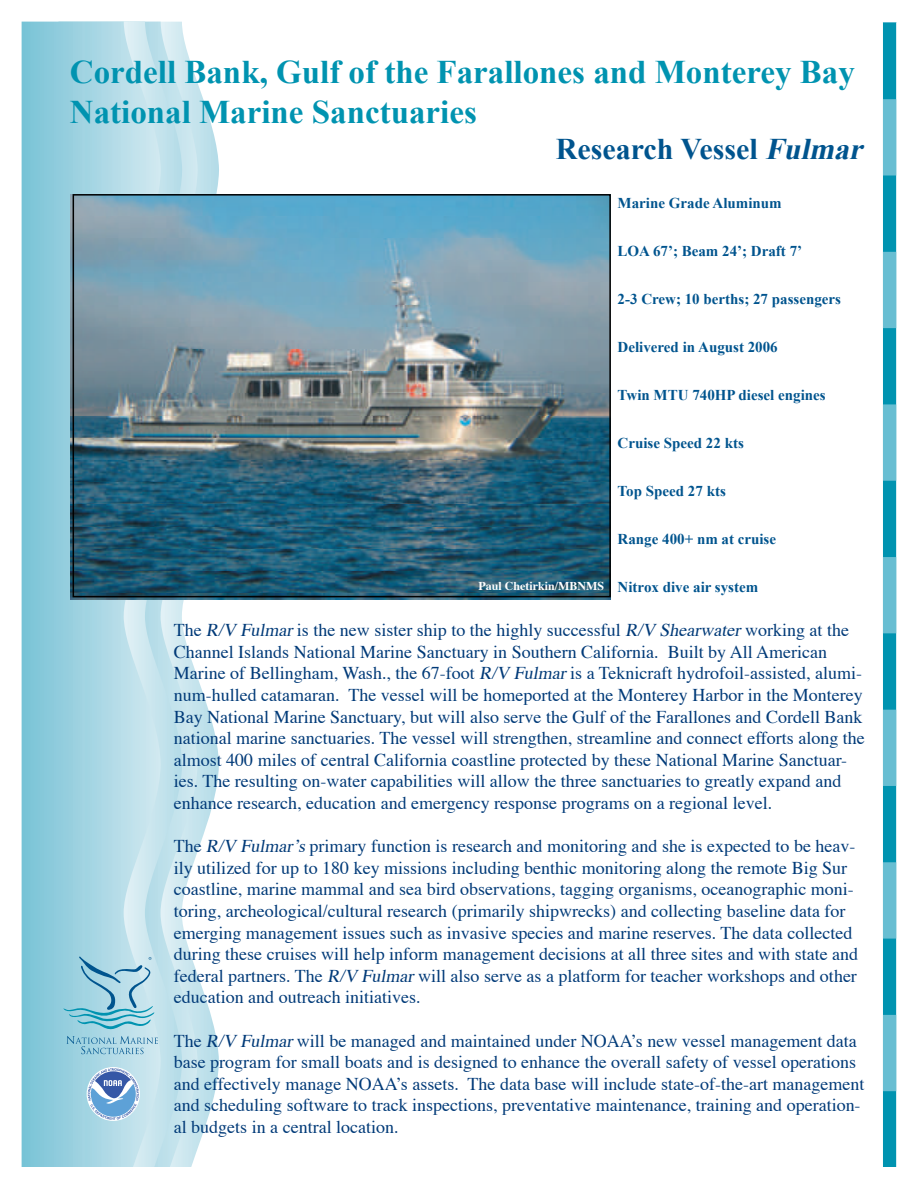
<style>
.page{position:relative;width:918px;height:1188px;background:#fff}
.page>*{position:absolute;margin:0;border:0;box-sizing:border-box;transform-origin:0 0}
.t1{font:700 33px/39.6px "Times New Roman";color:#0093b0}
.t2{font:700 30px "Times New Roman";color:#00548e}
.t3{font:18px/21.6px "Times";color:#013a78}
.t4{font:700 15px "Times New Roman";color:#00548e}
.t5{font:700 12px "Times";color:#fff}
.s1{font-style:italic}
</style>
<div class="page">
<svg style="left:198px;top:85px;width:21px;height:1062px"></svg>
<svg style="left:182px;top:27px;width:16px;height:1139px"></svg>
<svg style="left:161px;top:22px;width:21px;height:1144px;background:#c5e3ec"></svg>
<svg style="left:22px;top:22px;width:139px;height:1144px;background:#9ed2e0"></svg>
<svg style="left:883px;top:22px;width:13px;height:1145px;background:#30a7bf"></svg>
<svg style="left:88px;top:1068px;width:51px;height:52px;background:#90b3d8"></svg>
<svg style="left:63px;top:957px;width:95px;height:97px;background:#9accdc"></svg>
<img style="left:71px;top:194px;width:540px;height:405px">
<div style="left:73px;top:194px;width:538px;height:403px;border:2px solid #000"></div>
<h1 class="t1" style="left:70px;top:52px;width:786px">Cordell Bank, Gulf of the Farallones and Monterey Bay<br>National Marine Sanctuaries</h1>
<h2 class="t2" style="left:556px;top:131px;width:315px">Research Vessel <span class="s1">Fulmar</span></h2>
<p class="t4" style="left:618px;top:194px;width:166px">Marine Grade Aluminum</p>
<p class="t4" style="left:618px;top:242px;width:186px">LOA 67’; Beam 24’; Draft 7’</p>
<p class="t4" style="left:618px;top:290px;width:225px">2-3 Crew; 10 berths; 27 passengers</p>
<p class="t4" style="left:618px;top:338px;width:162px">Delivered in August 2006</p>
<p class="t4" style="left:618px;top:386px;width:210px">Twin MTU 740HP diesel engines</p>
<p class="t4" style="left:618px;top:434px;width:128px">Cruise Speed 22 kts</p>
<p class="t4" style="left:618px;top:482px;width:110px">Top Speed 27 kts</p>
<p class="t4" style="left:618px;top:530px;width:160px">Range 400+ nm at cruise</p>
<p class="t4" style="left:618px;top:578px;width:142px">Nitrox dive air system</p>
<p class="t3" style="left:174px;top:618px;width:693px">The <span class="s1">R/V Fulmar</span>is the new sister ship to the highly successful <span class="s1">R/V Shearwater</span>working at the Channel Islands National Marine Sanctuary in Southern California. Built by All American Marine of Bellingham, Wash., the 67-foot <span class="s1">R/V Fulmar</span>is a Teknicraft hydrofoil-assisted, alumi&shy;num-hulled catamaran. The vessel will be homeported at the Monterey Harbor in the Monterey Bay National Marine Sanctuary, but will also serve the Gulf of the Farallones and Cordell Bank national marine sanctuaries. The vessel will strengthen, streamline and connect efforts along the almost 400 miles of central California coastline protected by these National Marine Sanctuar&shy;ies. The resulting on-water capabilities will allow the three sanctuaries to greatly expand and enhance research, education and emergency response programs on a regional level.</p>
<p class="t3" style="left:174px;top:834px;width:686px">The <span class="s1">R/V Fulmar’s</span>primary function is research and monitoring and she is expected to be heav&shy;ily utilized for up to 180 key missions including benthic monitoring along the remote Big Sur coastline, marine mammal and sea bird observations, tagging organisms, oceanographic moni&shy;toring, archeological/cultural research (primarily shipwrecks) and collecting baseline data for emerging management issues such as invasive species and marine reserves. The data collected during these cruises will help inform management decisions at all three sites and with state and federal partners. The <span class="s1">R/V Fulmar</span>will also serve as a platform for teacher workshops and other education and outreach initiatives.</p>
<p class="t3" style="left:174px;top:1028px;width:692px">The <span class="s1">R/V Fulmar</span>will be managed and maintained under NOAA’s new vessel management data base program for small boats and is designed to enhance the overall safety of vessel operations and effectively manage NOAA’s assets. The data base will include state-of-the-art management and scheduling software to track inspections, preventative maintenance, training and operation&shy;al budgets in a central location.</p>
<p class="t5" style="left:478px;top:574px;width:127px">Paul Chetirkin/MBNMS</p>
</div>
